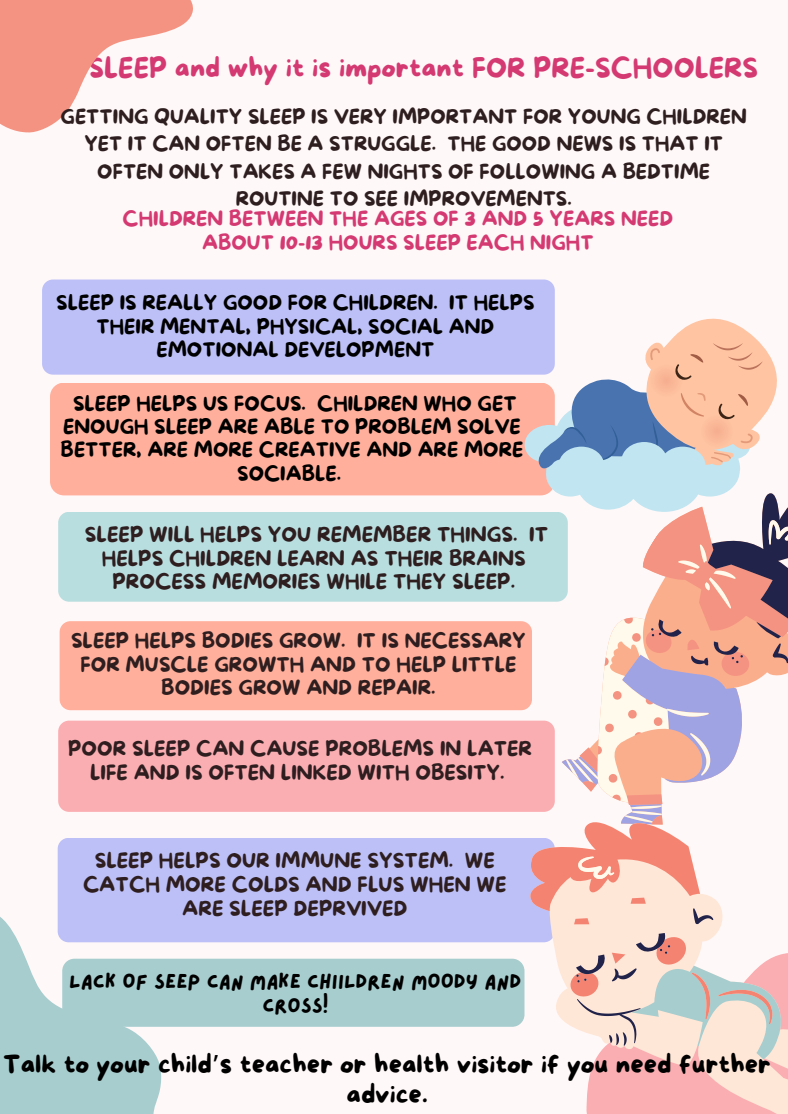
<style>
.page{position:relative;width:788px;height:1114px;background:#fff}
.page>*{position:absolute;margin:0;border:0;box-sizing:border-box;transform-origin:0 0}
.t1{font:27.1px "More Sugar";color:#d43a71}
.t2{font:26px/30.8px "More Sugar";color:#000;text-align:center}
.t3{font:20.5px/24.3px "Lazydog";color:#000;text-align:center}
.t4{font:20.15px/23.8px "More Sugar";color:#2e1e20;text-align:center}
.t5{font:20.1px/23.8px "More Sugar";color:#2e1e20;text-align:center}
.t6{font:20px/23.8px "More Sugar";color:#2e1e20;text-align:center}
.t7{font:19.85px/23.3px "More Sugar";color:#000;text-align:center}
.t8{font:19.85px/23.3px "More Sugar";color:#d43a71;text-align:center}
.t9{font:19.75px/27.3px "More Sugar";color:#2e1e20;text-align:center}
.s1{font-family:"Noto Sans Gurmukhi"}
</style>
<div class="page">
<div style="left:0;top:0;width:787px;height:1114px;background:#fff8f8"></div>
<div style="left:62px;top:958px;width:462px;height:69px;background:#a7cdce;border-radius:12px"></div>
<div style="left:58px;top:512px;width:509px;height:90px;background:#b9dedf;border-radius:11px"></div>
<div style="left:60px;top:621px;width:472px;height:89px;background:#ffaf9b;border-radius:11px"></div>
<div style="left:58px;top:720px;width:496px;height:92px;background:#faaeb2;border-radius:11px"></div>
<div style="left:58px;top:838px;width:496px;height:104px;background:#bdc0f7;border-radius:11px"></div>
<svg style="left:527px;top:706px;width:215px;height:82px"></svg>
<svg style="left:476px;top:942px;width:311px;height:172px"></svg>
<svg style="left:493px;top:788px;width:197px;height:273px"></svg>
<svg style="left:556px;top:852px;width:231px;height:218px"></svg>
<svg style="left:0;top:0;width:193px;height:133px;fill:#f59382"></svg>
<svg style="left:0;top:886px;width:232px;height:228px;fill:#a7cdce"></svg>
<div style="left:42px;top:279px;width:512px;height:96px;background:#bdc0f7;border-radius:11px"></div>
<div style="left:50px;top:383px;width:504px;height:112px;background:#ffaf9b;border-radius:14px"></div>
<svg style="left:524px;top:319px;width:263px;height:387px"></svg>
<div style="left:558px;top:447px;width:46px;height:37px;background:#c1e5f1;border-radius:50%"></div>
<div style="left:621px;top:442px;width:46px;height:37px;background:#c1e5f1;border-radius:50%"></div>
<div style="left:659px;top:447px;width:46px;height:37px;background:#c1e5f1;border-radius:50%"></div>
<p class="t1" style="left:88px;top:53px;width:671px">SLEEP and why it is important FOR PRE-SCHOOLERS</p>
<p class="t9" style="left:61px;top:104px;width:687px">GETTING QUALITY SLEEP IS VERY IMPORTANT FOR YOUNG CHILDREN YET IT CAN OFTEN BE A STRUGGLE. THE GOOD NEWS IS THAT IT OFTEN ONLY TAKES A FEW NIGHTS OF FOLLOWING A BEDTIME ROUTINE TO SEE IMPROVEMENTS.</p>
<p class="t8" style="left:123px;top:208px;width:552px">CHILDREN BETWEEN THE AGES OF 3 AND 5 YEARS NEED<br>ABOUT 10-13 HOURS SLEEP EACH NIGHT</p>
<p class="t7" style="left:56px;top:292px;width:479px">SLEEP IS REALLY GOOD FOR CHILDREN. IT HELPS<br>THEIR MENTAL, PHYSICAL, SOCIAL AND<br>EMOTIONAL DEVELOPMENT</p>
<p class="t7" style="left:61px;top:392px;width:464px">SLEEP HELPS US FOCUS. CHILDREN WHO GET<br>ENOUGH SLEEP ARE ABLE TO PROBLEM SOLVE<br>BETTER, ARE MORE CREATIVE AND ARE MORE<br>SOCIABLE.</p>
<p class="t4" style="left:85px;top:523px;width:465px">SLEEP WILL HELPS YOU REMEMBER THINGS. IT<br>HELPS CHILDREN LEARN AS THEIR BRAINS<br>PROCESS MEMORIES WHILE THEY SLEEP.</p>
<p class="t6" style="left:71px;top:629px;width:456px">SLEEP HELPS BODIES GROW. IT IS NECESSARY<br>FOR MUSCLE GROWTH AND TO HELP LITTLE<br>BODIES GROW AND REPAIR.</p>
<p class="t6" style="left:68px;top:738px;width:465px">POOR SLEEP CAN CAUSE PROBLEMS IN LATER<br>LIFE AND IS OFTEN LINKED WITH OBESITY.</p>
<p class="t5" style="left:83px;top:850px;width:425px">SLEEP HELPS OUR IMMUNE SYSTEM. WE<br>CATCH MORE COLDS AND FLUS WHEN WE<br>ARE SLEEP DEPRVIVED</p>
<p class="t3" style="left:69px;top:970px;width:453px">LACK OF SEEP CAN MAKE CHIILDREN MOODY AND<br>CROSS!</p>
<p class="t2" style="left:3px;top:1050px;width:769px">Talk to your child<span class="s1">’</span>s teacher or health visitor if you need further advice.</p>
</div>
